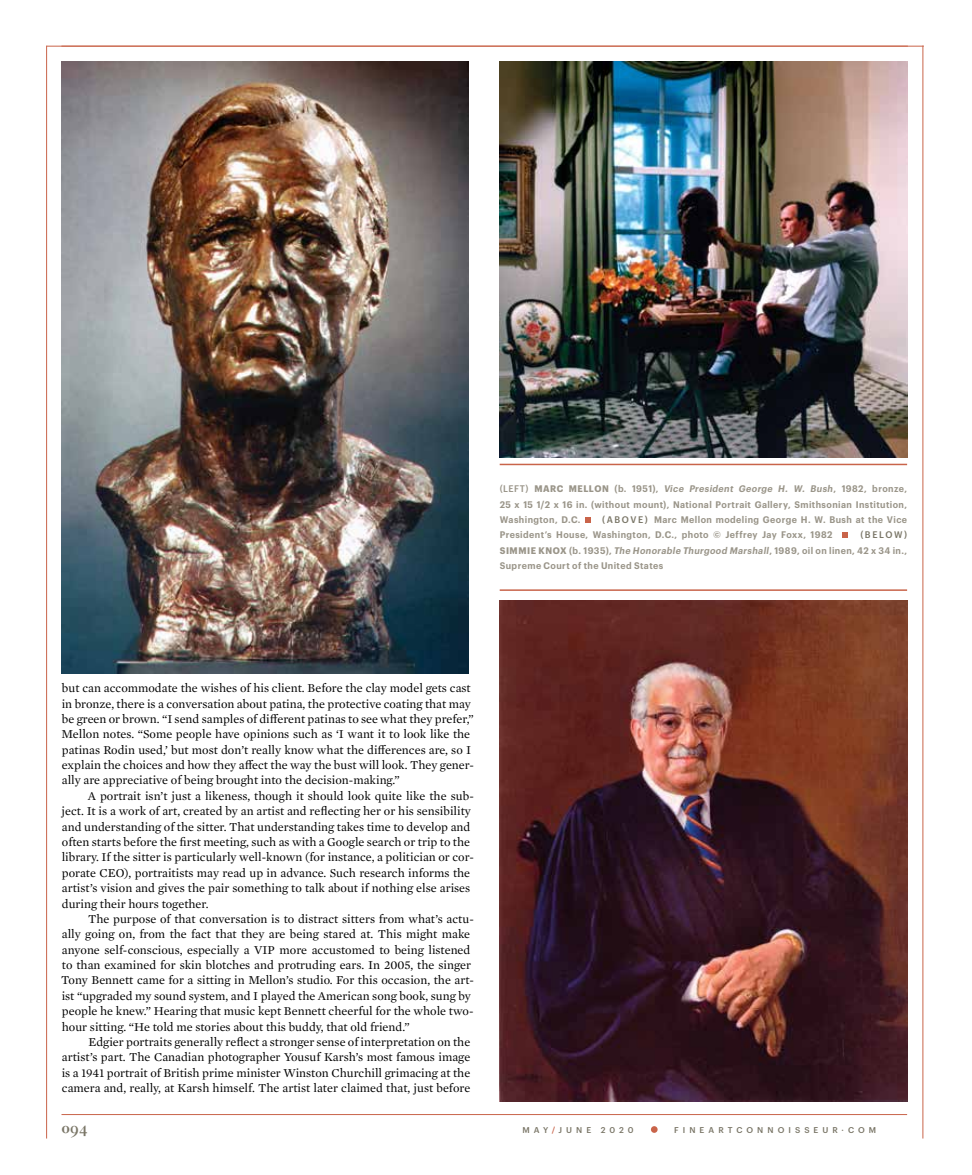
<style>
.page{position:relative;width:972px;height:1175px;background:#fff}
.page>*{position:absolute;margin:0;border:0;box-sizing:border-box;transform-origin:0 0}
.t1{font:700 16.5px "Caslon Classico";color:#7a7667}
.t2{font:12.3px/15.3px "Mercury Text G1";color:#000}
.t3{font:600 9.3px/15.3px "Graphik Narrow";letter-spacing:.045em;color:#9a9589;text-align:justify}
.t4{font:500 8.25px "Graphik";letter-spacing:.49em;color:#7a7667}
.s1{font-weight:500}
.s2{font-weight:700}
.s3{font-style:italic}
.s4{font-weight:500;color:#7a7667}
.s5{color:#c9644a}
</style>
<div class="page">
<hr style="left:62px;top:1114px;width:845px;height:1px;background:#c9644a">
<hr style="left:47px;top:46px;width:877px;height:1px;background:#c9644a">
<hr style="left:46px;top:46px;width:1px;height:1092px;background:#c9644a">
<hr style="left:922px;top:46px;width:1px;height:1092px;background:#c9644a">
<div style="left:651px;top:1126px;width:7px;height:6px;background:#c9644a;border-radius:50%"></div>
<img style="left:500px;top:62px;width:407px;height:395px">
<img style="left:62px;top:62px;width:407px;height:611px">
<hr style="left:500px;top:464px;width:407px;height:1px;background:#c9644a">
<hr style="left:500px;top:589px;width:407px;height:2px;background:#c9644a">
<svg style="left:585px;top:517px;width:6px;height:6px"></svg>
<svg style="left:842px;top:532px;width:6px;height:6px"></svg>
<img style="left:500px;top:600px;width:407px;height:501px">
<p class="t3" style="left:500px;top:481px;width:409px"><span class="s1">(LEFT)</span> <span class="s2">MARC MELLON</span> (b. 1951), <span class="s3">Vice President George H. W. Bush</span>, 1982, bronze, 25 x 15 1/2 x 16 in. (without mount), National Portrait Gallery, Smithsonian Institution, Washington, D.C.</p>
<p class="t3" style="left:500px;top:512px;width:409px;text-indent:102px"><span class="s4">(ABOVE)</span> Marc Mellon modeling George H. W. Bush at the Vice<br>President’s House, Washington, D.C., photo © Jeffrey Jay Foxx, 1982</p>
<p class="t3" style="left:500px;top:527px;width:409px;text-indent:361px"><span class="s4">(BELOW)<br></span><span class="s2">SIMMIE KNOX</span> (b. 1935), <span class="s3">The Honorable Thurgood Marshall</span>, 1989, oil on linen, 42 x 34 in., Supreme Court of the United States</p>
<p class="t2" style="left:61px;top:680px;width:414px">but can accommodate the wishes of his client. Before the clay model gets cast in bronze, there is a conversation about patina, the protective coating that may be green or brown. “I send samples of different patinas to see what they prefer,” Mellon notes. “Some people have opinions such as ‘I want it to look like the patinas Rodin used,’ but most don’t really know what the differences are, so I explain the choices and how they affect the way the bust will look. They gener&shy;ally are appreciative of being brought into the decision-making.”</p>
<p class="t2" style="left:62px;top:787px;width:414px;text-indent:26px">A portrait isn’t just a likeness, though it should look quite like the sub&shy;ject. It is a work of art, created by an artist and reflecting her or his sensibility and understanding of the sitter. That understanding takes time to develop and often starts before the first meeting, such as with a Google search or trip to the library. If the sitter is particularly well-known (for instance, a politician or cor&shy;porate CEO), portraitists may read up in advance. Such research informs the artist’s vision and gives the pair something to talk about if nothing else arises during their hours together.</p>
<p class="t2" style="left:61px;top:910px;width:414px;text-indent:27px">The purpose of that conversation is to distract sitters from what’s actu&shy;ally going on, from the fact that they are being stared at. This might make anyone self-conscious, especially a VIP more accustomed to being listened to than examined for skin blotches and protruding ears. In 2005, the singer Tony Bennett came for a sitting in Mellon’s studio. For this occasion, the art&shy;ist “upgraded my sound system, and I played the American song book, sung by people he knew.” Hearing that music kept Bennett cheerful for the whole two&shy;hour sitting. “He told me stories about this buddy, that old friend.”</p>
<p class="t2" style="left:62px;top:1033px;width:410px;text-align:justify;text-indent:27px">Edgier portraits generally reflect a stronger sense of interpretation on the artist’s part. The Canadian photographer Yousuf Karsh’s most famous image is a 1941 portrait of British prime minister Winston Churchill grimacing at the camera and, really, at Karsh himself. The artist later claimed that, just before</p>
<h1 class="t1" style="left:62px;top:1117px;width:28px">094</h1>
<p class="t4" style="left:523px;top:1124px;width:112px">MAY<span class="s5">/</span>JUNE 2020</p>
<p class="t4" style="left:674px;top:1124px;width:204px">FINEARTCONNOISSEUR·COM</p>
</div>
